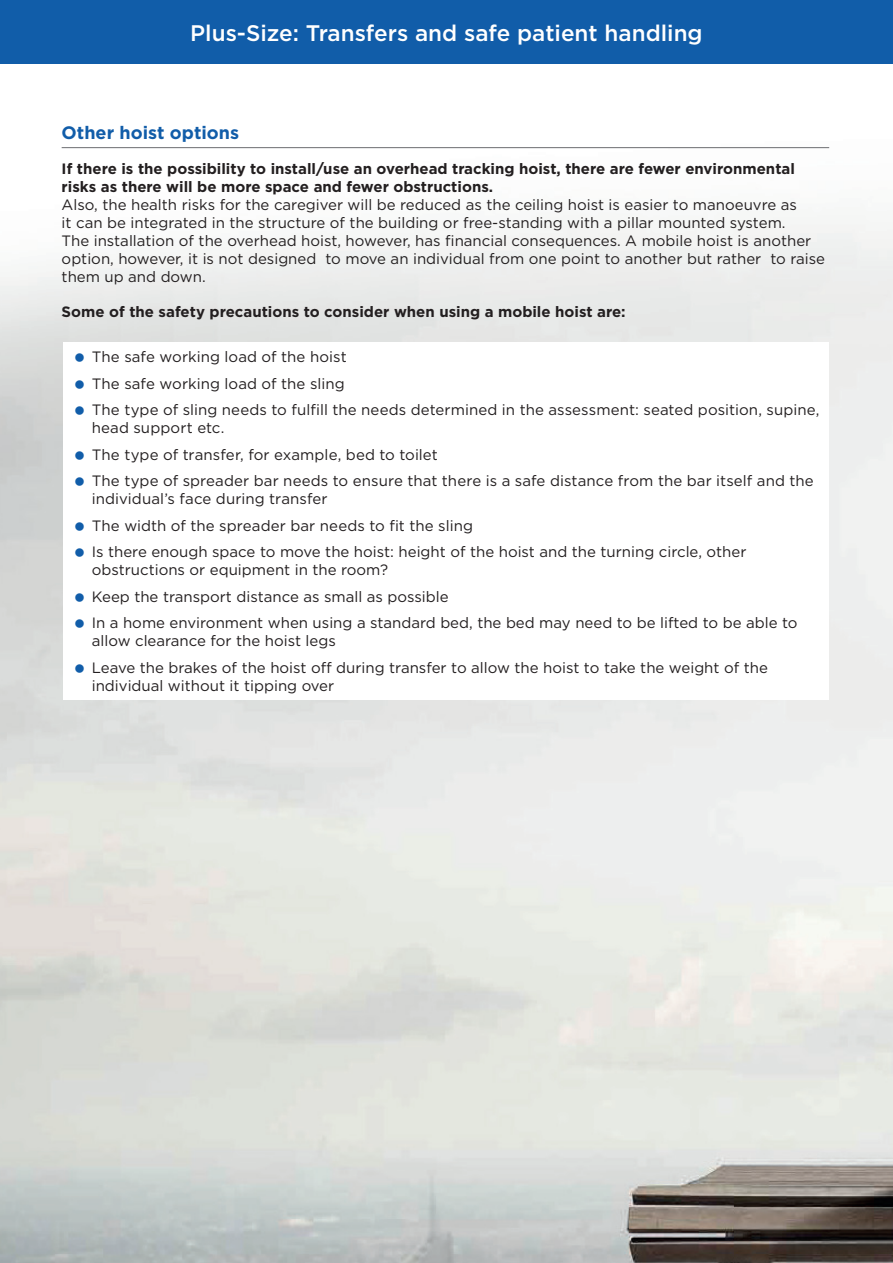
<style>
.page{position:relative;width:893px;height:1263px;background:#fff}
.page>*{position:absolute;margin:0;border:0;box-sizing:border-box;transform-origin:0 0}
.titel{font:500 22.5px "Gotham";color:#fff}
.überschrift{font:700 18px "Gotham";color:#115da9}
.text{font:15px/18px "Gotham";color:#231f20}
.text-2{font:700 15px "Gotham";color:#231f20}
.s1{font-weight:700}
</style>
<div class="page">
<img style="left:0;top:147px;width:893px;height:1116px">
<div style="left:0;top:0;width:893px;height:64px;background:#115da9"></div>
<hr style="left:62px;top:147px;width:767px;height:1px;background:#6c6d70">
<div style="left:64px;top:342px;width:765px;height:357px;background:#fff"></div>
<p class="titel" style="left:190px;top:18px;width:514px">Plus-Size: Transfers and safe patient handling</p>
<p class="überschrift" style="left:62px;top:120px;width:179px">Other hoist options</p>
<p class="text" style="left:62px;top:159px;width:765px"><span class="s1">If there is the possibility to install/use an overhead tracking hoist, there are fewer environmental risks as there will be more space and fewer obstructions.<br></span>Also, the health risks for the caregiver will be reduced as the ceiling hoist is easier to manoeuvre as<br>it can be integrated in the structure of the building or free-standing with a pillar mounted system.<br>The installation of the overhead hoist, however, has financial consequences. A mobile hoist is another option, however, it is not designed to move an individual from one point to another but rather to raise them up and down.</p>
<p class="text-2" style="left:62px;top:302px;width:566px">Some of the safety precautions to consider when using a mobile hoist are:</p>
<p class="text" style="left:92px;top:348px;width:256px">The safe working load of the hoist</p>
<p class="text" style="left:92px;top:374px;width:254px">The safe working load of the sling</p>
<p class="text" style="left:92px;top:401px;width:729px">The type of sling needs to fulfill the needs determined in the assessment: seated position, supine, head support etc.</p>
<p class="text" style="left:92px;top:445px;width:348px">The type of transfer, for example, bed to toilet</p>
<p class="text" style="left:92px;top:472px;width:723px">The type of spreader bar needs to ensure that there is a safe distance from the bar itself and the individual’s face during transfer</p>
<p class="text" style="left:92px;top:516px;width:383px">The width of the spreader bar needs to fit the sling</p>
<p class="text" style="left:92px;top:543px;width:656px">Is there enough space to move the hoist: height of the hoist and the turning circle, other obstructions or equipment in the room?</p>
<p class="text" style="left:92px;top:587px;width:358px">Keep the transport distance as small as possible</p>
<p class="text" style="left:92px;top:614px;width:707px">In a home environment when using a standard bed, the bed may need to be lifted to be able to allow clearance for the hoist legs</p>
<p class="text" style="left:92px;top:658px;width:678px">Leave the brakes of the hoist off during transfer to allow the hoist to take the weight of the individual without it tipping over</p>
</div>
